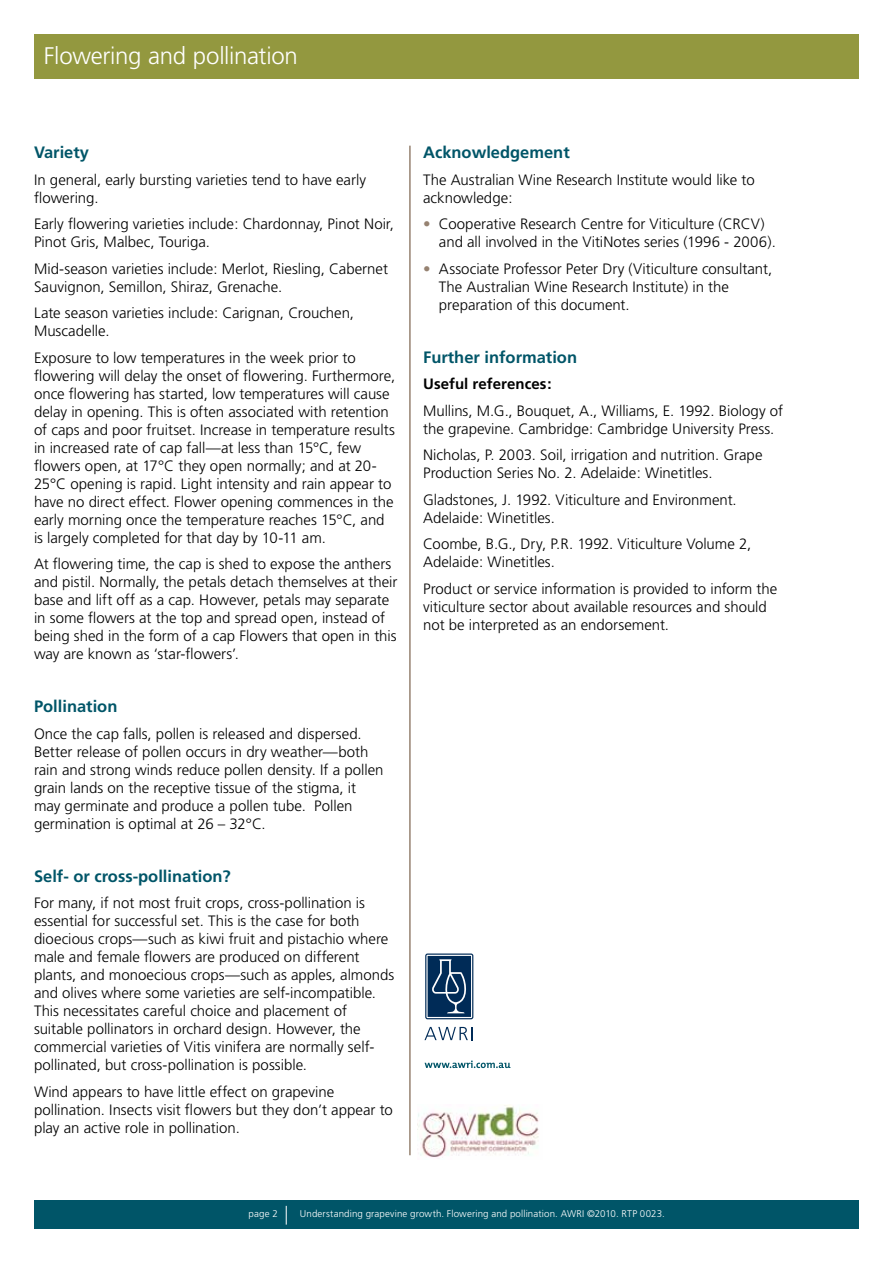
<style>
.page{position:relative;width:893px;height:1263px;background:#fff}
.page>*{position:absolute;margin:0;border:0;box-sizing:border-box;transform-origin:0 0}
.t1{font:300 24px "Frutiger";letter-spacing:-.015em;color:#fff}
.t2{font:700 16.5px "Frutiger";color:#005568}
.t3{font:300 15px/18px "Frutiger";color:#000}
.t4{font:700 15px "Frutiger";letter-spacing:.005em;color:#000}
.t5{font:300 9.75px "Frutiger";letter-spacing:.015em;color:#fff}
.s1{color:#968271}
</style>
<div class="page">
<hr style="left:409px;top:146px;width:2px;height:1009px;background:#968271">
<div style="left:34px;top:34px;width:825px;height:44px;background:#93983f"></div>
<div style="left:34px;top:1200px;width:825px;height:29px;background:#005568"></div>
<svg style="left:286px;top:1206px;width:1px;height:18px"></svg>
<svg style="left:425px;top:1060px;width:85px;height:8px"></svg>
<svg style="left:424px;top:1027px;width:49px;height:13px"></svg>
<svg style="left:426px;top:954px;width:47px;height:65px"></svg>
<div style="left:425px;top:953px;width:48px;height:66px;border:1px solid #002b57;border-radius:2px"></div>
<svg style="left:428px;top:956px;width:43px;height:61px;background:#22476d"></svg>
<img style="left:418px;top:1105px;width:121px;height:53px">
<h1 class="t1" style="left:44px;top:42px;width:256px">Flowering and pollination</h1>
<p class="t2" style="left:34px;top:143px;width:57px">Variety</p>
<p class="t3" style="left:34px;top:171px;width:333px">In general, early bursting varieties tend to have early flowering.</p>
<p class="t3" style="left:34px;top:215px;width:362px">Early flowering varieties include: Chardonnay, Pinot Noir,<br>Pinot Gris, Malbec, Touriga.</p>
<p class="t3" style="left:34px;top:260px;width:356px">Mid-season varieties include: Merlot, Riesling, Cabernet<br>Sauvignon, Semillon, Shiraz, Grenache.</p>
<p class="t3" style="left:34px;top:304px;width:322px">Late season varieties include: Carignan, Crouchen,<br>Muscadelle.</p>
<p class="t3" style="left:34px;top:349px;width:363px">Exposure to low temperatures in the week prior to flowering will delay the onset of flowering. Furthermore, once flowering has started, low temperatures will cause delay in opening. This is often associated with retention of caps and poor fruitset. Increase in temperature results in increased rate of cap fall—at less than 15°C, few flowers open, at 17°C they open normally; and at 20- 25°C opening is rapid. Light intensity and rain appear to have no direct effect. Flower opening commences in the early morning once the temperature reaches 15°C, and is largely completed for that day by 10-11 am.</p>
<p class="t3" style="left:34px;top:555px;width:365px">At flowering time, the cap is shed to expose the anthers and pistil. Normally, the petals detach themselves at their base and lift off as a cap. However, petals may separate in some flowers at the top and spread open, instead of being shed in the form of a cap Flowers that open in this way are known as ‘star-flowers’.</p>
<p class="t2" style="left:34px;top:697px;width:85px">Pollination</p>
<p class="t3" style="left:34px;top:725px;width:351px">Once the cap falls, pollen is released and dispersed.<br>Better release of pollen occurs in dry weather—both rain and strong winds reduce pollen density. If a pollen grain lands on the receptive tissue of the stigma, it may germinate and produce a pollen tube. Pollen germination is optimal at 26 – 32°C.</p>
<p class="t2" style="left:34px;top:866px;width:198px">Self- or cross-pollination?</p>
<p class="t3" style="left:34px;top:894px;width:362px">For many, if not most fruit crops, cross-pollination is essential for successful set. This is the case for both dioecious crops—such as kiwi fruit and pistachio where male and female flowers are produced on different plants, and monoecious crops—such as apples, almonds and olives where some varieties are self-incompatible.<br>This necessitates careful choice and placement of suitable pollinators in orchard design. However, the commercial varieties of Vitis vinifera are normally self&shy;pollinated, but cross-pollination is possible.</p>
<p class="t3" style="left:34px;top:1083px;width:360px">Wind appears to have little effect on grapevine pollination. Insects visit flowers but they don’t appear to play an active role in pollination.</p>
<p class="t2" style="left:423px;top:143px;width:148px">Acknowledgement</p>
<p class="t3" style="left:423px;top:171px;width:333px">The Australian Wine Research Institute would like to acknowledge:</p>
<p class="t3" style="left:439px;top:215px;width:339px;text-indent:-16px"><span class="s1">•</span> Cooperative Research Centre for Viticulture (CRCV) and all involved in the VitiNotes series (1996 - 2006).</p>
<p class="t3" style="left:439px;top:260px;width:335px;text-indent:-16px"><span class="s1">•</span> Associate Professor Peter Dry (Viticulture consultant,<br>The Australian Wine Research Institute) in the preparation of this document.</p>
<p class="t2" style="left:423px;top:347px;width:156px">Further information</p>
<p class="t4" style="left:423px;top:375px;width:130px">Useful references:</p>
<p class="t3" style="left:423px;top:402px;width:361px">Mullins, M.G., Bouquet, A., Williams, E. 1992. Biology of the grapevine. Cambridge: Cambridge University Press.</p>
<p class="t3" style="left:423px;top:446px;width:341px">Nicholas, P. 2003. Soil, irrigation and nutrition. Grape<br>Production Series No. 2. Adelaide: Winetitles.</p>
<p class="t3" style="left:423px;top:491px;width:315px">Gladstones, J. 1992. Viticulture and Environment.<br>Adelaide: Winetitles.</p>
<p class="t3" style="left:423px;top:535px;width:330px">Coombe, B.G., Dry, P.R. 1992. Viticulture Volume 2,<br>Adelaide: Winetitles.</p>
<p class="t3" style="left:423px;top:580px;width:356px">Product or service information is provided to inform the viticulture sector about available resources and should not be interpreted as an endorsement.</p>
<p class="t5" style="left:249px;top:1208px;width:31px">page 2</p>
<p class="t5" style="left:300px;top:1208px;width:367px">Understanding grapevine growth. Flowering and pollination. AWRI ©2010. RTP 0023.</p>
</div>
